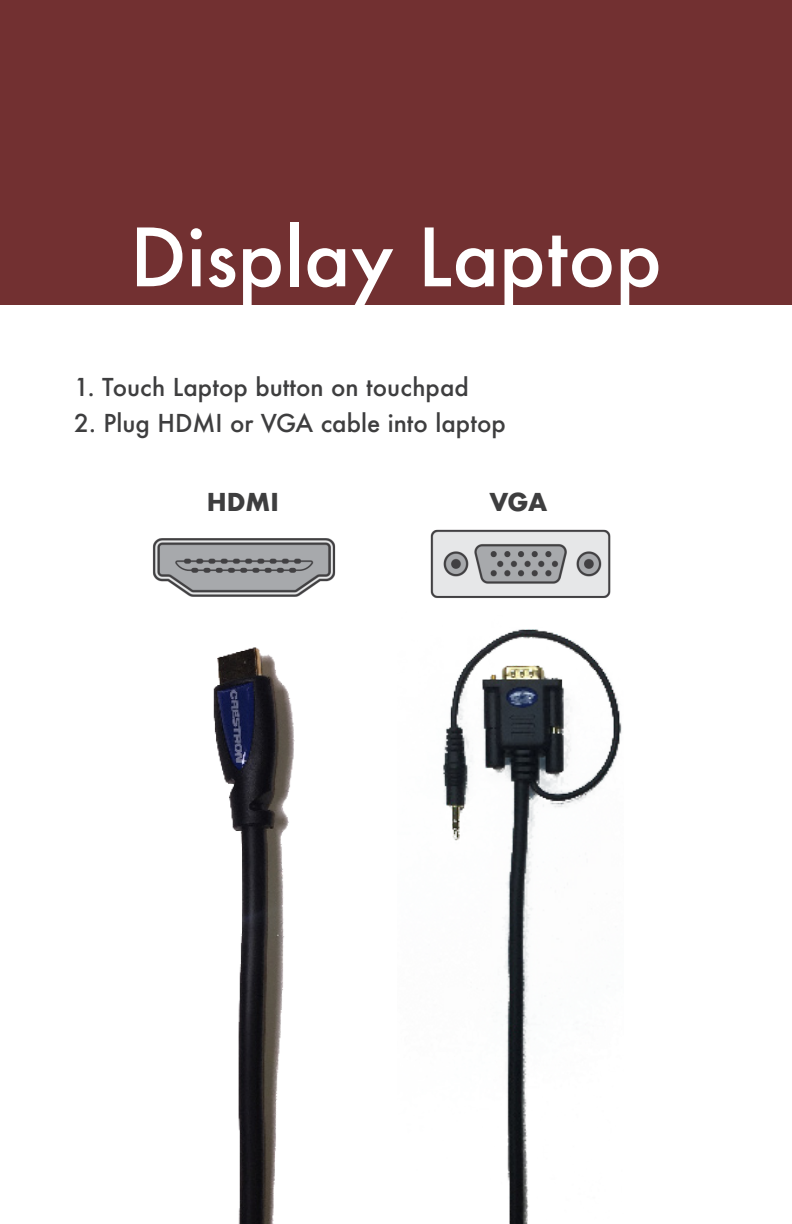
<style>
.page{position:relative;width:792px;height:1224px;background:#fff}
.page>*{position:absolute;margin:0;border:0;box-sizing:border-box;transform-origin:0 0}
.t1{font:500 78px "Futura";color:#fff}
.t2{font:500 24px "Futura";color:#3e3e3f}
.t3{font:700 24px "Futura";color:#3e3e3f}
</style>
<div class="page">
<div style="left:0;top:0;width:792px;height:305px;background:#723031"></div>
<img style="left:443px;top:629px;width:164px;height:595px">
<img style="left:213px;top:647px;width:82px;height:577px">
<img style="left:152px;top:538px;width:184px;height:59px">
<img style="left:430px;top:529px;width:181px;height:69px">
<img style="left:566px;top:675px;width:56px;height:549px">
<p class="t1" style="left:130px;top:204px;width:534px">Display Laptop</p>
<p class="t2" style="left:74px;top:371px;width:396px">1. Touch Laptop button on touchpad</p>
<p class="t2" style="left:74px;top:407px;width:433px">2. Plug HDMI or VGA cable into laptop</p>
<p class="t3" style="left:207px;top:485px;width:74px">HDMI</p>
<p class="t3" style="left:489px;top:484px;width:59px">VGA</p>
</div>
